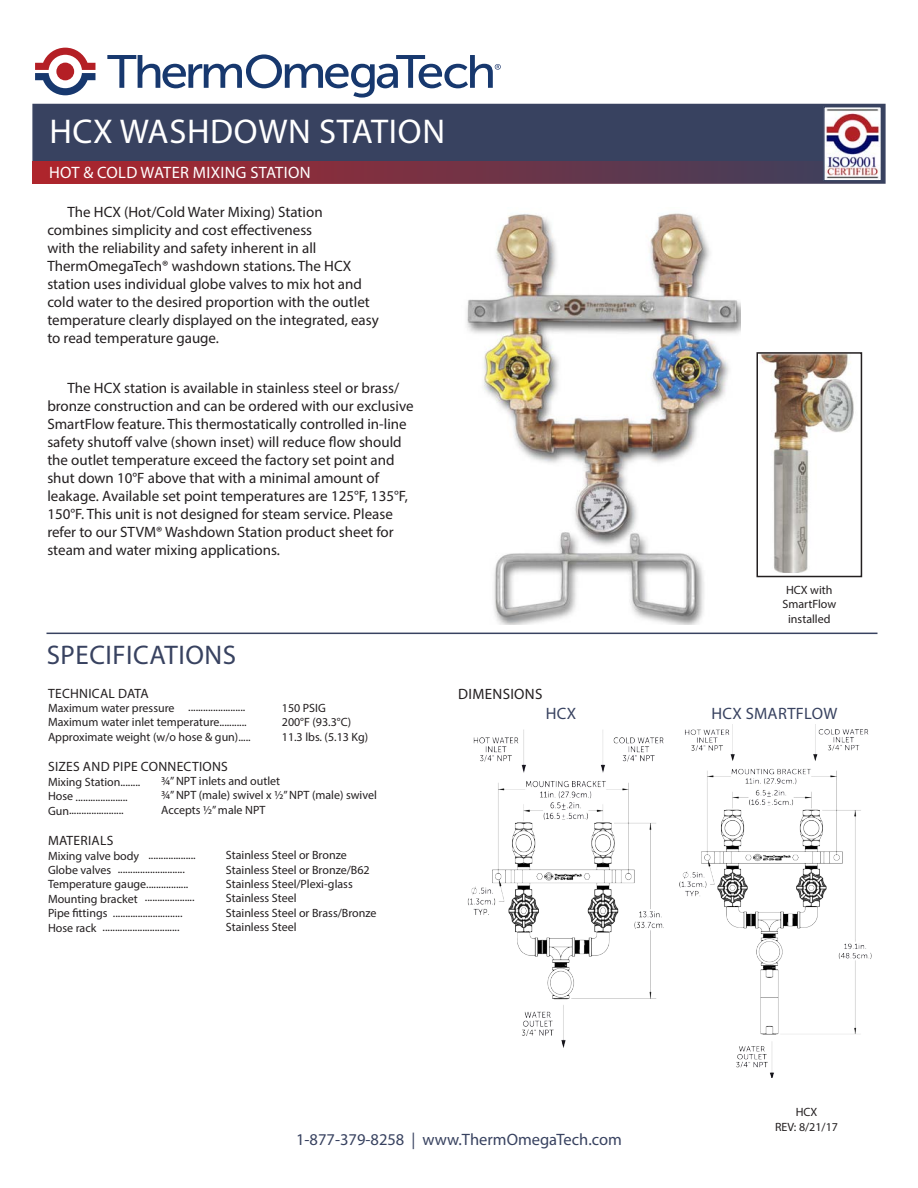
<style>
.page{position:relative;width:918px;height:1188px;background:#fff}
.page>*{position:absolute;margin:0;border:0;box-sizing:border-box;transform-origin:0 0}
.t1{font:34.5px "Myriad Pro";letter-spacing:.02em;color:#fff}
.t2{font:27px "Myriad Pro";letter-spacing:.02em;color:#384260}
.t3{font:16.5px "Myriad Pro";color:#384260}
.t4{font:16.5px "Myriad Pro";letter-spacing:.02em;color:#fff}
.t5{font:16.5px "Myriad Pro";letter-spacing:.02em;color:#384260}
.Product_Sheet_Paragr{font:15px/18px "Myriad Pro";color:#231f20}
.Product_Sheet_Paragr-2{font:15px "Myriad Pro";letter-spacing:.02em;color:#231f20}
.t6{font:13.5px "Myriad Pro";letter-spacing:.02em;color:#231f20}
.t7{font:12px/14.4px "Myriad Pro";color:#231f20;text-align:center}
</style>
<div class="page">
<div style="left:32px;top:104px;width:854px;height:80px;background:#384260"></div>
<div style="left:32px;top:161px;width:854px;height:23px;background:linear-gradient(to right,#af242b,#39415f)"></div>
<img style="left:826px;top:109px;width:53px;height:70px">
<div style="left:823px;top:106px;width:59px;height:76px;border:2px solid #384260"></div>
<svg style="left:107px;top:54px;width:394px;height:44px"></svg>
<svg style="left:35px;top:47px;width:60px;height:48px"></svg>
<hr style="left:46px;top:633px;width:832px;height:1px;background:#384260">
<img style="left:466px;top:213px;width:275px;height:411px">
<img style="left:467px;top:729px;width:197px;height:319px">
<img style="left:679px;top:725px;width:193px;height:353px">
<img style="left:760px;top:355px;width:94px;height:217px">
<div style="left:757px;top:352px;width:105px;height:225px;border:2px solid #231f20"></div>
<p class="t1" style="left:49px;top:110px;width:397px">HCX WASHDOWN STATION</p>
<p class="t4" style="left:49px;top:162px;width:263px">HOT &amp; COLD WATER MIXING STATION</p>
<p class="Product_Sheet_Paragr" style="left:47px;top:203px;width:333px;text-indent:20px">The HCX (Hot/Cold Water Mixing) Station combines simplicity and cost effectiveness<br>with the reliability and safety inherent in all ThermOmegaTech® washdown stations. The HCX station uses individual globe valves to mix hot and cold water to the desired proportion with the outlet temperature clearly displayed on the integrated, easy to read temperature gauge.</p>
<p class="Product_Sheet_Paragr" style="left:47px;top:379px;width:368px;text-indent:20px">The HCX station is available in stainless steel or brass/ bronze construction and can be ordered with our exclusive SmartFlow feature. This thermostatically controlled in-line safety shutoff valve (shown inset) will reduce flow should the outlet temperature exceed the factory set point and shut down 10°F above that with a minimal amount of leakage. Available set point temperatures are 125°F, 135°F, 150°F. This unit is not designed for steam service. Please refer to our STVM® Washdown Station product sheet for steam and water mixing applications.</p>
<p class="t2" style="left:47px;top:638px;width:191px">SPECIFICATIONS</p>
<p class="t6" style="left:48px;top:685px;width:102px">TECHNICAL DATA</p>
<p class="t7" style="left:48px;top:701px;width:128px">Maximum water pressure</p>
<p class="t7" style="left:48px;top:715px;width:200px">Maximum water inlet temperature...........</p>
<p class="t7" style="left:48px;top:729px;width:204px">Approximate weight (w/o hose &amp; gun).....</p>
<p class="t6" style="left:48px;top:759px;width:181px">SIZES AND PIPE CONNECTIONS</p>
<p class="t7" style="left:48px;top:774px;width:94px">Mixing Station........</p>
<p class="t7" style="left:48px;top:789px;width:81px">Hose .....................</p>
<p class="t7" style="left:48px;top:802px;width:77px">Gun......................</p>
<p class="t6" style="left:48px;top:832px;width:67px">MATERIALS</p>
<p class="t7" style="left:48px;top:848px;width:93px">Mixing valve body</p>
<p class="t7" style="left:48px;top:863px;width:65px">Globe valves</p>
<p class="t7" style="left:48px;top:877px;width:142px">Temperature gauge.................</p>
<p class="t7" style="left:48px;top:891px;width:91px;text-align:left">Mounting bracket<br>Pipe fittings</p>
<p class="t7" style="left:48px;top:920px;width:50px">Hose rack</p>
<p class="t7" style="left:282px;top:701px;width:45px">150 PSIG</p>
<p class="t7" style="left:282px;top:715px;width:71px">200°F (93.3°C)</p>
<p class="t7" style="left:282px;top:729px;width:88px">11.3 lbs. (5.13 Kg)</p>
<p class="t7" style="left:188px;top:700px;width:59px">.......................</p>
<p class="t7" style="left:161px;top:773px;width:120px">¾” NPT inlets and outlet</p>
<p class="t7" style="left:161px;top:788px;width:217px">¾” NPT (male) swivel x ½” NPT (male) swivel</p>
<p class="t7" style="left:161px;top:802px;width:106px">Accepts ½” male NPT</p>
<p class="t7" style="left:226px;top:848px;width:122px">Stainless Steel or Bronze</p>
<p class="t7" style="left:226px;top:862px;width:145px">Stainless Steel or Bronze/B62</p>
<p class="t7" style="left:226px;top:877px;width:128px">Stainless Steel/Plexi-glass</p>
<p class="t7" style="left:226px;top:891px;width:72px">Stainless Steel</p>
<p class="t7" style="left:226px;top:905px;width:152px">Stainless Steel or Brass/Bronze</p>
<p class="t7" style="left:226px;top:920px;width:72px">Stainless Steel</p>
<p class="t7" style="left:148px;top:848px;width:49px">...................</p>
<p class="t7" style="left:118px;top:862px;width:69px">...........................</p>
<p class="t7" style="left:145px;top:890px;width:51px">....................</p>
<p class="t7" style="left:113px;top:905px;width:71px">............................</p>
<p class="t7" style="left:103px;top:919px;width:79px">...............................</p>
<p class="Product_Sheet_Paragr-2" style="left:458px;top:684px;width:86px">DIMENSIONS</p>
<p class="t7" style="left:783px;top:583px;width:55px">HCX with<br>SmartFlow installed</p>
<p class="t3" style="left:546px;top:703px;width:32px">HCX</p>
<p class="t5" style="left:712px;top:703px;width:127px">HCX SMARTFLOW</p>
<p class="t3" style="left:296px;top:1130px;width:327px">1-877-379-8258 | www.ThermOmegaTech.com</p>
<p class="t7" style="left:775px;top:1105px;width:65px">HCX<br>REV: 8/21/17</p>
</div>
